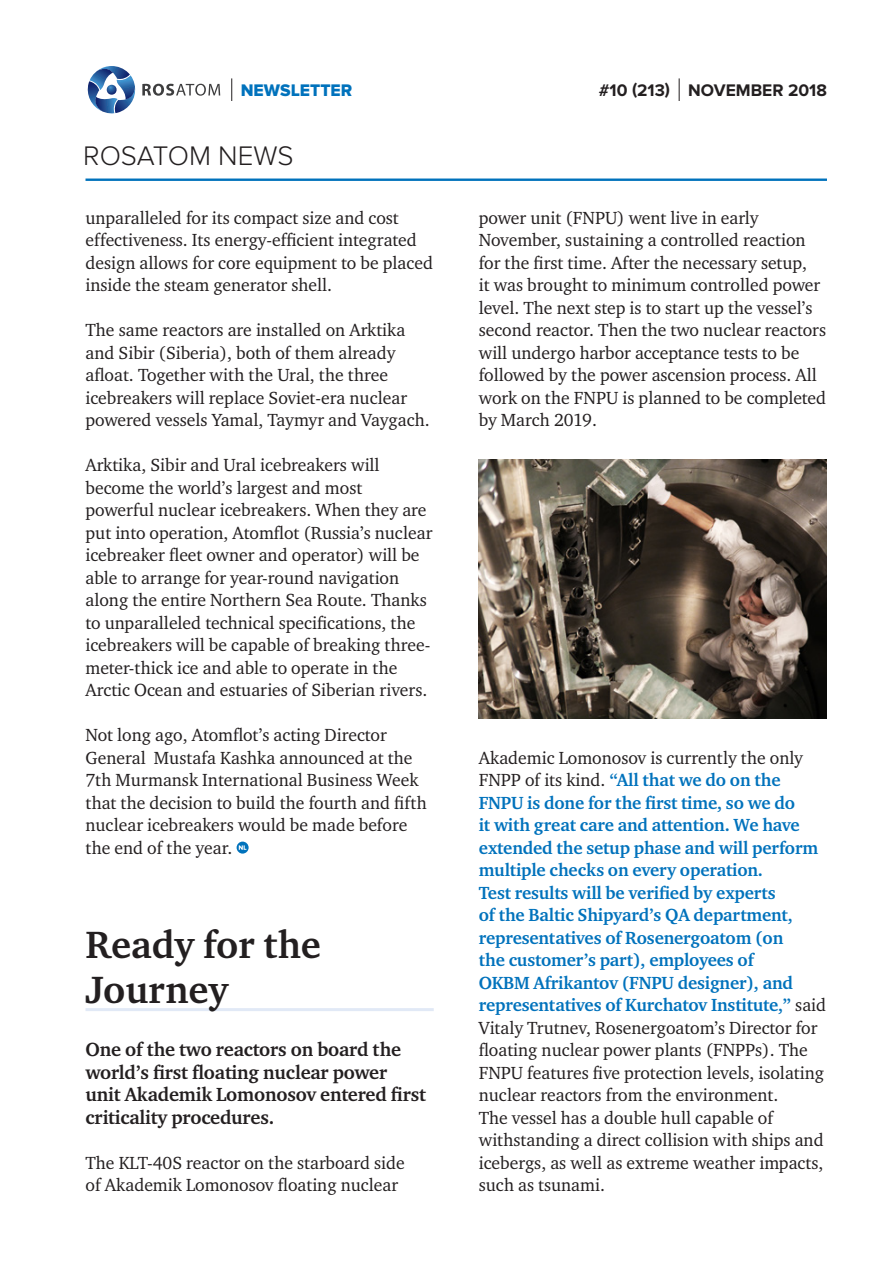
<style>
.page{position:relative;width:893px;height:1263px;background:#fff}
.page>*{position:absolute;margin:0;border:0;box-sizing:border-box;transform-origin:0 0}
.t1{font:700 39px/45px "Charter ITC";color:#231f20}
.t2{font:300 27.9px "Proxima Nova";color:#231f20}
.t3{font:700 19.5px/22.5px "Charter ITC";letter-spacing:-.01em;color:#231f20}
.t4{font:18px/22.5px "Charter ITC";color:#231f20}
.t5{font:700 18px/22.5px "Charter ITC";letter-spacing:-.01em;color:#0072bc}
.t6{font:700 17.4px "Proxima Nova";color:#231f20}
.t7{font:17.4px "Proxima Nova Extrabld";color:#0072bc}
.s1{font-weight:400;color:#231f20}
</style>
<div class="page">
<hr style="left:86px;top:179px;width:741px;height:2px;background:#0072bc">
<svg style="left:87px;top:66px;width:49px;height:48px"></svg>
<svg style="left:142px;top:84px;width:78px;height:12px"></svg>
<svg style="left:679px;top:78px;width:1px;height:23px"></svg>
<svg style="left:231px;top:78px;width:1px;height:23px"></svg>
<hr style="left:86px;top:1008px;width:348px;height:3px;background:#e1e9f6">
<svg style="left:237px;top:841px;width:12px;height:13px"></svg>
<img style="left:479px;top:459px;width:348px;height:259px">
<p class="t7" style="left:241px;top:80px;width:113px">NEWSLETTER</p>
<p class="t6" style="left:599px;top:80px;width:230px">#10 (213) NOVEMBER 2018</p>
<h2 class="t2" style="left:83px;top:140px;width:212px">ROSATOM NEWS</h2>
<p class="t4" style="left:86px;top:206px;width:349px">unparalleled for its compact size and cost effectiveness. Its energy-efficient integrated design allows for core equipment to be placed inside the steam generator shell.</p>
<p class="t4" style="left:86px;top:319px;width:346px">The same reactors are installed on Arktika and Sibir (Siberia), both of them already afloat. Together with the Ural, the three icebreakers will replace Soviet-era nuclear powered vessels Yamal, Taymyr and Vaygach.</p>
<p class="t4" style="left:86px;top:454px;width:348px">Arktika, Sibir and Ural icebreakers will become the world’s largest and most powerful nuclear icebreakers. When they are put into operation, Atomflot (Russia’s nuclear icebreaker fleet owner and operator) will be able to arrange for year-round navigation along the entire Northern Sea Route. Thanks to unparalleled technical specifications, the icebreakers will be capable of breaking three&shy;meter-thick ice and able to operate in the Arctic Ocean and estuaries of Siberian rivers.</p>
<p class="t4" style="left:86px;top:724px;width:343px">Not long ago, Atomflot’s acting Director General Mustafa Kashka announced at the 7th Murmansk International Business Week that the decision to build the fourth and fifth nuclear icebreakers would be made before the end of the year.</p>
<h1 class="t1" style="left:86px;top:922px;width:237px">Ready for the<br>Journey</h1>
<p class="t3" style="left:86px;top:1038px;width:342px">One of the two reactors on board the world’s first floating nuclear power unit Akademik Lomonosov entered first criticality procedures.</p>
<p class="t4" style="left:86px;top:1151px;width:321px">The KLT-40S reactor on the starboard side of Akademik Lomonosov floating nuclear</p>
<p class="t4" style="left:479px;top:206px;width:349px">power unit (FNPU) went live in early November, sustaining a controlled reaction for the first time. After the necessary setup,<br>it was brought to minimum controlled power level. The next step is to start up the vessel’s second reactor. Then the two nuclear reactors will undergo harbor acceptance tests to be followed by the power ascension process. All work on the FNPU is planned to be completed by March 2019.</p>
<p class="t5" style="left:479px;top:746px;width:349px"><span class="s1">Akademic Lomonosov is currently the only FNPP of its kind.</span> “All that we do on the FNPU is done for the first time, so we do<br>it with great care and attention. We have extended the setup phase and will perform multiple checks on every operation.<br>Test results will be verified by experts<br>of the Baltic Shipyard’s QA department, representatives of Rosenergoatom (on<br>the customer’s part), employees of<br>OKBM Afrikantov (FNPU designer), and representatives of Kurchatov Institute,” <span class="s1">said Vitaly Trutnev, Rosenergoatom’s Director for floating nuclear power plants (FNPPs). The FNPU features five protection levels, isolating nuclear reactors from the environment.<br>The vessel has a double hull capable of withstanding a direct collision with ships and icebergs, as well as extreme weather impacts, such as tsunami.</span></p>
</div>
